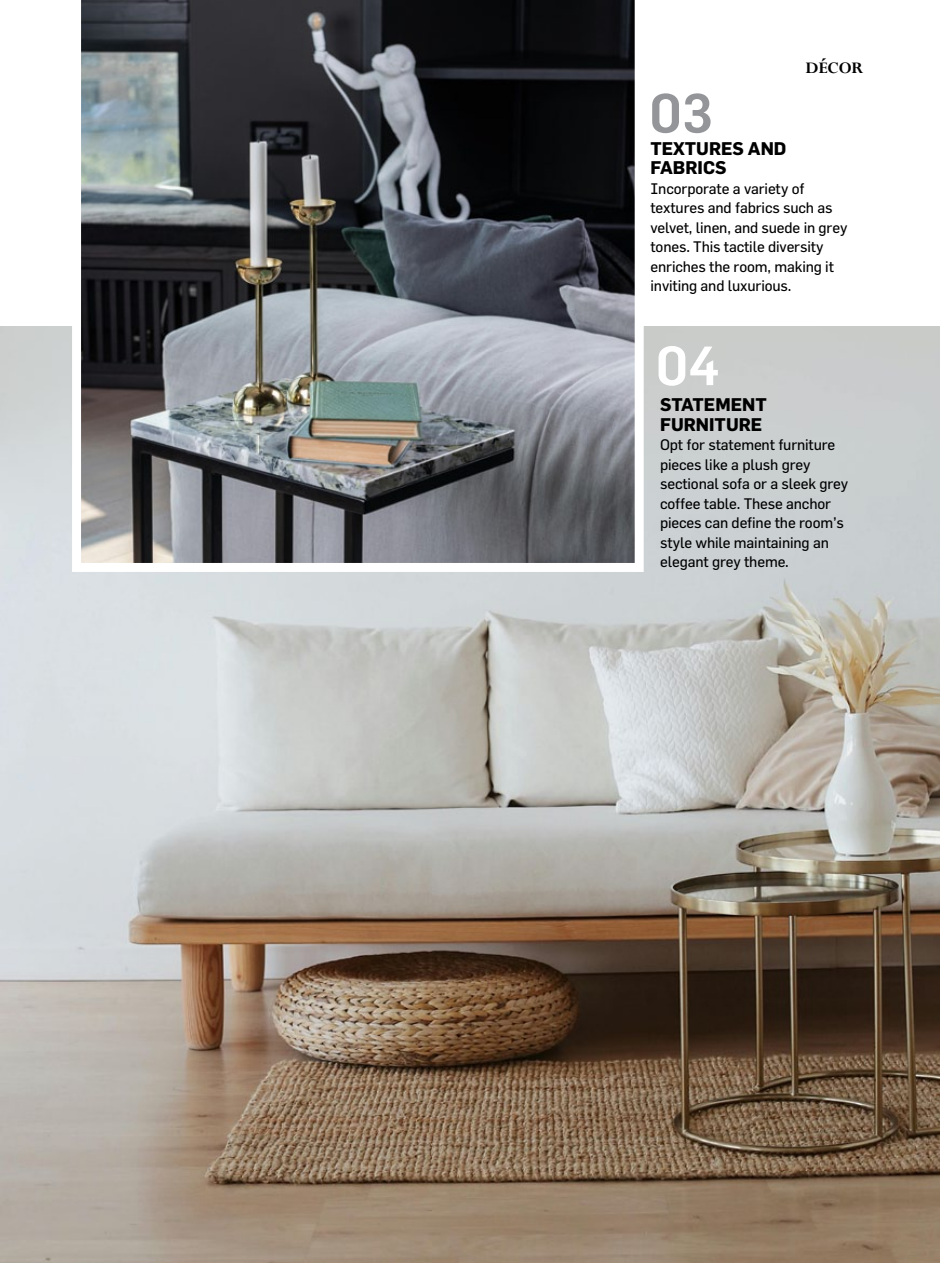
<style>
.page{position:relative;width:940px;height:1263px;background:#fff}
.page>*{position:absolute;margin:0;border:0;box-sizing:border-box;transform-origin:0 0}
.t1{font:500 54px "Flama";color:#fff}
.t2{font:500 54px "Flama";color:#939598}
.t3{font:700 18px/19.5px "Flama";color:#000}
.t4{font:700 18px "Perpetua";color:#000}
.t5{font:15px/19.5px "Flama";letter-spacing:-.01em;color:#000}
</style>
<div class="page">
<img style="left:0;top:326px;width:940px;height:937px">
<svg style="left:72px;top:0;width:571px;height:572px;background:#606266"></svg>
<h1 class="t2" style="left:649px;top:74px;width:65px">03</h1>
<p class="t4" style="left:805px;top:56px;width:59px">DÉCOR</p>
<p class="t3" style="left:650px;top:137px;width:137px">TEXTURES AND<br>FABRICS</p>
<p class="t5" style="left:650px;top:178px;width:198px">Incorporate a variety of textures and fabrics such as velvet, linen, and suede in grey tones. This tactile diversity enriches the room, making it inviting and luxurious.</p>
<h1 class="t1" style="left:656px;top:327px;width:66px">04</h1>
<p class="t3" style="left:660px;top:394px;width:108px">STATEMENT<br>FURNITURE</p>
<p class="t5" style="left:660px;top:435px;width:190px">Opt for statement furniture pieces like a plush grey sectional sofa or a sleek grey coffee table. These anchor pieces can define the room’s style while maintaining an elegant grey theme.</p>
</div>
